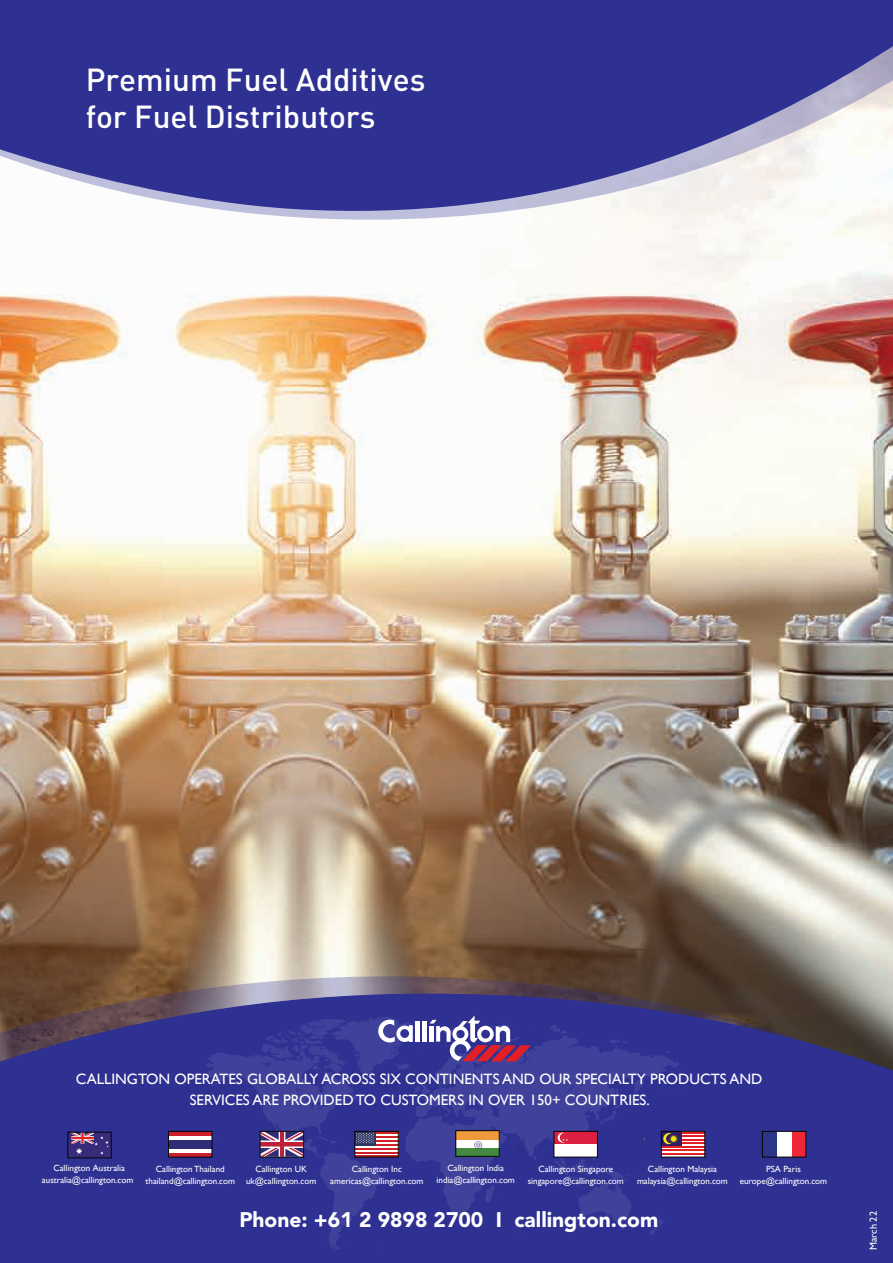
<style>
.page{position:relative;width:893px;height:1263px;background:#fff}
.page>*{position:absolute;margin:0;border:0;box-sizing:border-box;transform-origin:0 0}
.t1{font:500 31.5px/37.8px "DIN Pro";color:#fff}
.t2{font:900 21px "Avenir";color:#fff}
.t3{font:15px/21px "Gill Sans";color:#fff;text-align:center}
.t4{font:10.2px "Gill Sans";color:#fff}
.t5{font:9px/12px "Gill Sans";color:#fff;text-align:center}
</style>
<div class="page">
<img style="left:0;top:224px;width:893px;height:752px">
<div style="left:0;top:1127px;width:893px;height:136px;background:#2e3092"></div>
<svg style="left:0;top:976px;width:893px;height:17px;background:#76645b"></svg>
<svg style="left:0;top:993px;width:893px;height:134px;background:#3d397a"></svg>
<svg style="left:205px;top:1017px;width:477px;height:234px;background:#333594"></svg>
<svg style="left:168px;top:1130px;width:45px;height:28px"></svg>
<svg style="left:259px;top:1130px;width:45px;height:28px"></svg>
<svg style="left:553px;top:1130px;width:45px;height:28px"></svg>
<svg style="left:354px;top:1130px;width:45px;height:28px"></svg>
<svg style="left:762px;top:1130px;width:45px;height:28px"></svg>
<svg style="left:661px;top:1130px;width:45px;height:28px"></svg>
<svg style="left:67px;top:1131px;width:45px;height:27px"></svg>
<div style="left:415px;top:1020px;width:5px;height:21px;background:#fff"></div>
<div style="left:422px;top:1020px;width:5px;height:21px;background:#fff"></div>
<div style="left:429px;top:1026px;width:5px;height:15px;background:#fff"></div>
<svg style="left:378px;top:1020px;width:35px;height:22px"></svg>
<svg style="left:430px;top:1015px;width:101px;height:46px"></svg>
<svg style="left:640px;top:1135px;width:8px;height:8px"></svg>
<svg style="left:516px;top:1146px;width:8px;height:8px"></svg>
<svg style="left:455px;top:1130px;width:45px;height:27px"></svg>
<svg style="left:0;top:0;width:893px;height:224px;background:#5a5ba7"></svg>
<h1 class="t1" style="left:86px;top:59px;width:341px">Premium Fuel Additives for Fuel Distributors</h1>
<h3 class="t3" style="left:76px;top:1069px;width:688px">CALLINGTON OPERATES GLOBALLY ACROSS SIX CONTINENTS AND OUR SPECIALTY PRODUCTS AND<br>SERVICES ARE PROVIDED TO CUSTOMERS IN OVER 150+ COUNTRIES.</h3>
<p class="t5" style="left:437px;top:1162px;width:80px">Callington India india@callington.com</p>
<p class="t5" style="left:42px;top:1162px;width:93px">Callington Australia australia@callington.com</p>
<p class="t5" style="left:146px;top:1163px;width:91px">Callington Thailand thailand@callington.com</p>
<p class="t5" style="left:246px;top:1163px;width:72px">Callington UK uk@callington.com</p>
<p class="t5" style="left:528px;top:1163px;width:98px">Callington Singapore singapore@callington.com</p>
<p class="t5" style="left:637px;top:1163px;width:92px">Callington Malaysia malaysia@callington.com</p>
<h2 class="t2" style="left:239px;top:1207px;width:420px">Phone: +61 2 9898 2700 I callington.com</h2>
<p class="t5" style="left:330px;top:1163px;width:95px">Callington Inc americas@callington.com</p>
<p class="t5" style="left:740px;top:1163px;width:89px">PSA Paris europe@callington.com</p>
<p class="t4" style="left:867px;top:1250px;width:40px;rotate:-90deg">March 22</p>
</div>
